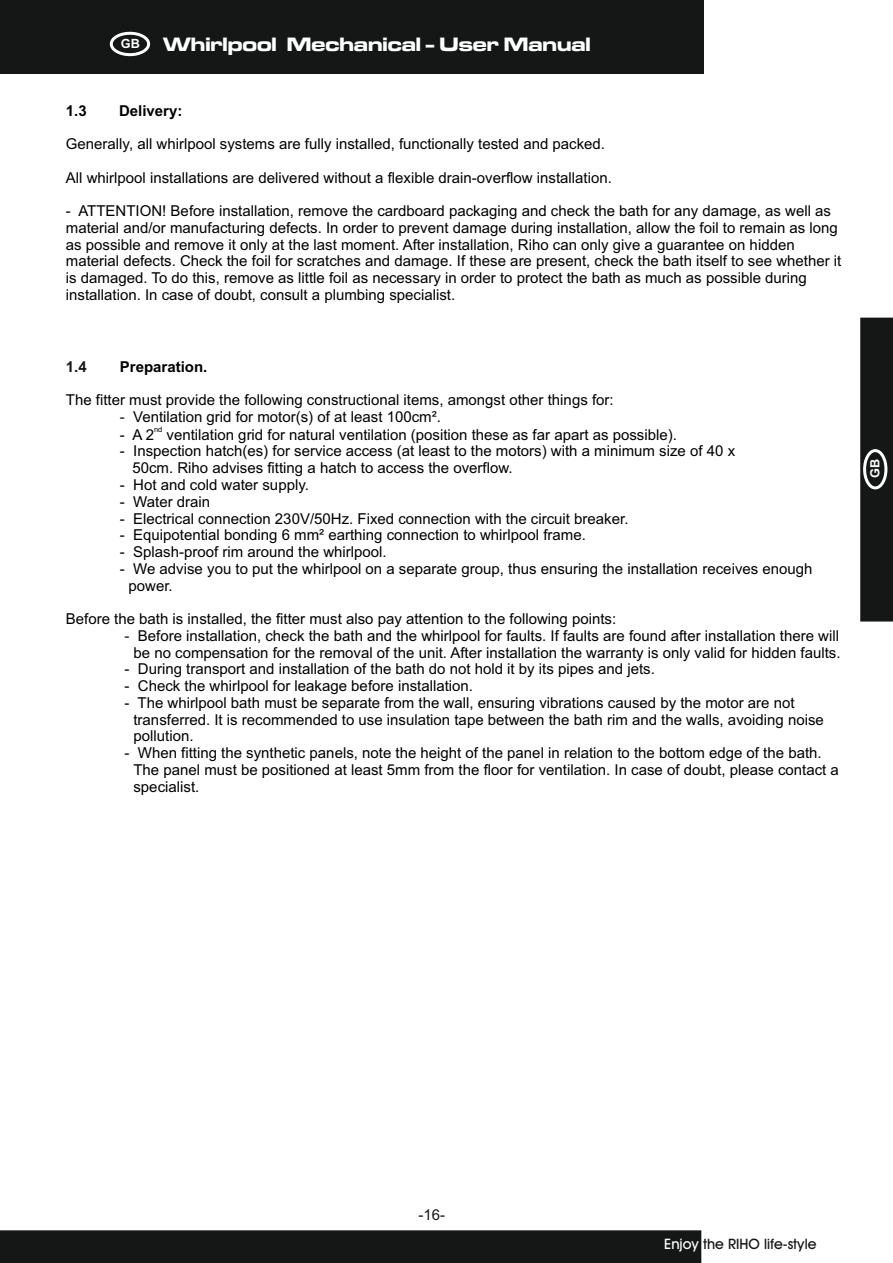
<style>
.page{position:relative;width:893px;height:1263px;background:#fff}
.page>*{position:absolute;margin:0;border:0;box-sizing:border-box;transform-origin:0 0}
.t1{font:20.1px "Microgramma D Bold Exte";color:#fff}
.t2{font:15px/16.8px "Arial";color:#000}
.t3{font:700 15px "Arial";color:#000}
.t4{font:15px "Arial";color:#151616}
.t5{font:700 15px "Arial";color:#151616}
.t6{font:500 14.4px "Avant Garde IT Cby BT";color:#151616}
.t7{font:700 12.75px "Arial";color:#fff}
.t8{font:7.5px "Arial";color:#000}
.s1{color:#fff}
</style>
<div class="page">
<div style="left:0;top:1230px;width:702px;height:33px;background:#151616"></div>
<div style="left:0;top:0;width:703px;height:74px;background:#151616"></div>
<svg style="left:109px;top:31px;width:42px;height:26px"></svg>
<svg style="left:860px;top:317px;width:33px;height:305px;background:#1e1f1f"></svg>
<p class="t7" style="left:121px;top:39px;width:21px">GB</p>
<h1 class="t1" style="left:163px;top:35px;width:429px">Whirlpool Mechanical - User Manual</h1>
<p class="t3" style="left:66px;top:105px;width:22px">1.3</p>
<p class="t3" style="left:119px;top:105px;width:65px">Delivery:</p>
<p class="t2" style="left:66px;top:137px;width:541px">Generally, all whirlpool systems are fully installed, functionally tested and packed.</p>
<p class="t2" style="left:66px;top:170px;width:548px">All whirlpool installations are delivered without a flexible drain-overflow installation.</p>
<p class="t2" style="left:66px;top:204px;width:777px">- ATTENTION! Before installation, remove the cardboard packaging and check the bath for any damage, as well as material and/or manufacturing defects. In order to prevent damage during installation, allow the foil to remain as long as possible and remove it only at the last moment. After installation, Riho can only give a guarantee on hidden material defects. Check the foil for scratches and damage. If these are present, check the bath itself to see whether it is damaged. To do this, remove as little foil as necessary in order to protect the bath as much as possible during installation. In case of doubt, consult a plumbing specialist.</p>
<p class="t5" style="left:66px;top:361px;width:22px">1.4</p>
<p class="t3" style="left:120px;top:361px;width:89px">Preparation.</p>
<p class="t2" style="left:133px;top:393px;width:482px;text-indent:-67px">The fitter must provide the following constructional items, amongst other things for:<br>Ventilation grid for motor(s) of at least 100cm².</p>
<p class="t8" style="left:154px;top:427px;width:10px">nd</p>
<p class="t2" style="left:120px;top:427px;width:558px">- A 2 ventilation grid for natural ventilation (position these as far apart as possible).</p>
<p class="t2" style="left:132px;top:444px;width:604px;text-indent:-13px">- Inspection hatch(es) for service access (at least to the motors) with a minimum size of 40 x<br>50cm. Riho advises fitting a hatch to access the overflow.</p>
<p class="t2" style="left:120px;top:478px;width:190px">- Hot and cold water supply.</p>
<p class="t2" style="left:120px;top:494px;width:92px">- Water drain</p>
<p class="t2" style="left:120px;top:511px;width:510px">- Electrical connection 230V/50Hz. Fixed connection with the circuit breaker.</p>
<p class="t2" style="left:120px;top:528px;width:468px">- Equipotential bonding 6 mm² earthing connection to whirlpool frame.</p>
<p class="t2" style="left:120px;top:545px;width:268px">- Splash-proof rim around the whirlpool.</p>
<p class="t2" style="left:129px;top:561px;width:685px;text-indent:-9px">- We advise you to put the whirlpool on a separate group, thus ensuring the installation receives enough power.</p>
<p class="t2" style="left:133px;top:612px;width:709px;text-indent:-68px">Before the bath is installed, the fitter must also pay attention to the following points:<br>Before installation, check the bath and the whirlpool for faults. If faults are found after installation there will be no compensation for the removal of the unit. After installation the warranty is only valid for hidden faults.</p>
<p class="t2" style="left:125px;top:662px;width:532px">- During transport and installation of the bath do not hold it by its pipes and jets.</p>
<p class="t2" style="left:125px;top:679px;width:350px">- Check the whirlpool for leakage before installation.</p>
<p class="t2" style="left:133px;top:695px;width:692px;text-indent:-9px">- The whirlpool bath must be separate from the wall, ensuring vibrations caused by the motor are not transferred. It is recommended to use insulation tape between the bath rim and the walls, avoiding noise pollution.</p>
<p class="t2" style="left:133px;top:746px;width:707px;text-indent:-9px">- When fitting the synthetic panels, note the height of the panel in relation to the bottom edge of the bath.<br>The panel must be positioned at least 5mm from the floor for ventilation. In case of doubt, please contact a specialist.</p>
<p class="t4" style="left:120px;top:411px;width:6px">-</p>
<p class="t4" style="left:125px;top:630px;width:6px">-</p>
<p class="t7" style="left:870px;top:478px;width:21px;rotate:-90deg">GB</p>
<p class="t4" style="left:418px;top:1209px;width:28px">-16-</p>
<p class="t6" style="left:664px;top:1238px;width:154px"><span class="s1">Enjoy</span> the RIHO life-style</p>
</div>
